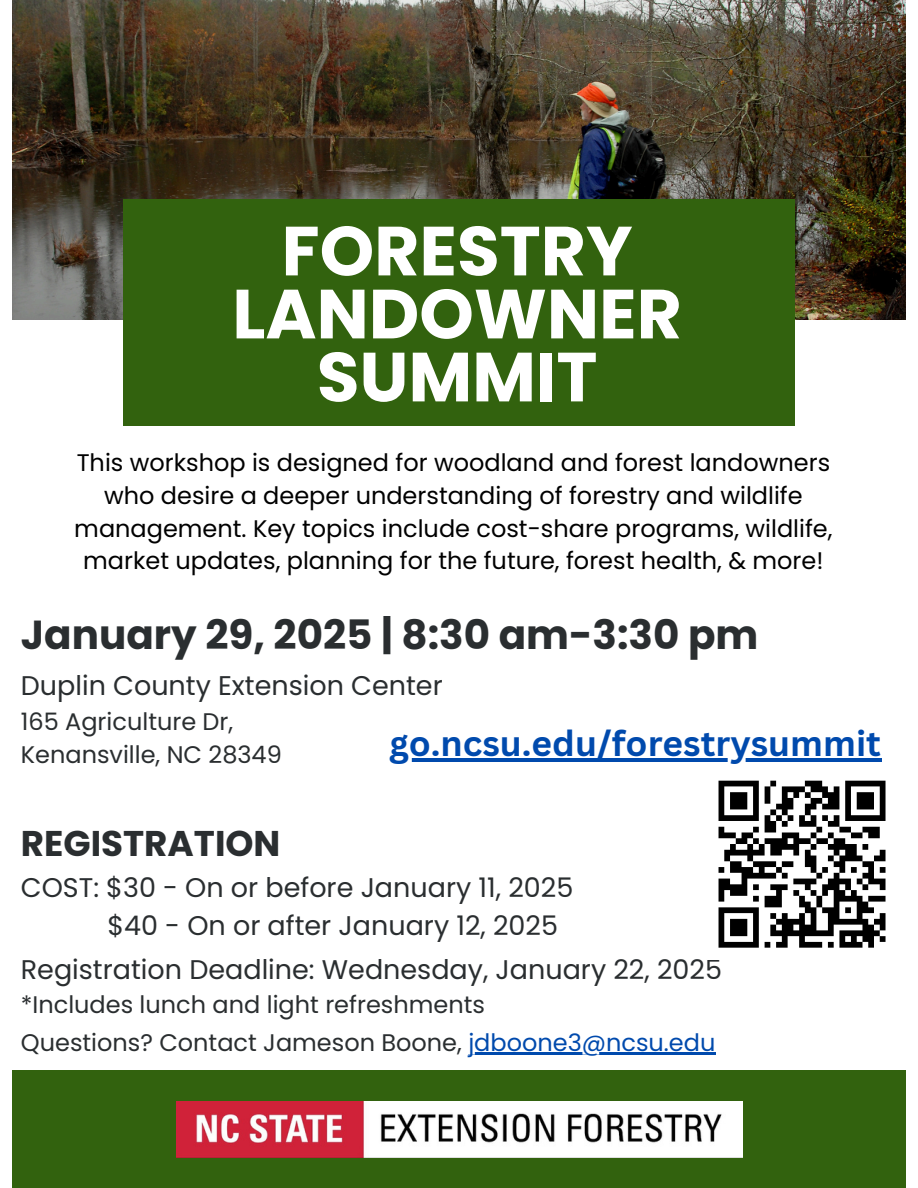
<style>
.page{position:relative;width:918px;height:1188px;background:#fff}
.page>*{position:absolute;margin:0;border:0;box-sizing:border-box;transform-origin:0 0}
.t1{font:700 69.45px/63px "Poppins";color:#fff;text-align:center}
.t2{font:700 40.5px "Poppins";color:#2a2e30}
.t3{font:700 35.7px "Poppins";color:#2a2e30}
.t4{font:700 35.25px "Canva Sans";color:#004aad}
.t5{font:27px/37.8px "Poppins";color:#2a2e30}
.t6{font:24px/32.7px "Poppins";color:#000;text-align:center}
.t7{font:24px/37.5px "Poppins";color:#2a2e30}
.s1{color:#004aad}
</style>
<div class="page">
<img style="left:12px;top:0;width:894px;height:320px">
<div style="left:12px;top:1071px;width:894px;height:117px;background:#32620e"></div>
<div style="left:123px;top:200px;width:672px;height:226px;background:#32620e"></div>
<hr style="left:468px;top:1052px;width:247px;height:2px;background:#004aad">
<svg style="left:718px;top:780px;width:168px;height:168px"></svg>
<img style="left:176px;top:1101px;width:566px;height:56px">
<hr style="left:389px;top:758px;width:492px;height:3px;background:#004aad">
<p class="t1" style="left:232px;top:220px;width:451px">FORESTRY<br>LANDOWNER<br>SUMMIT</p>
<h2 class="t6" style="left:74px;top:447px;width:760px">This workshop is designed for woodland and forest landowners who desire a deeper understanding of forestry and wildlife management. Key topics include cost-share programs, wildlife, market updates, planning for the future, forest health, &amp; more!</h2>
<h1 class="t2" style="left:21px;top:606px;width:739px">January 29, 2025 | 8:30 am-3:30 pm</h1>
<p class="t5" style="left:21px;top:666px;width:423px">Duplin County Extension Center</p>
<p class="t7" style="left:21px;top:704px;width:263px;line-height:33.6px">165 Agriculture Dr,<br>Kenansville, NC 28349</p>
<h4 class="t4" style="left:389px;top:718px;width:493px">go.ncsu.edu/forestrysummit</h4>
<h3 class="t3" style="left:21px;top:819px;width:261px">REGISTRATION</h3>
<p class="t5" style="left:107px;top:869px;width:467px;text-indent:-86px">COST: $30 - On or before January 11, 2025 $40 - On or after January 12, 2025</p>
<p class="t5" style="left:21px;top:950px;width:703px">Registration Deadline: Wednesday, January 22, 2025</p>
<p class="t7" style="left:21px;top:986px;width:696px">*Includes lunch and light refreshments<br>Questions? Contact Jameson Boone, <span class="s1">jdboone3@ncsu.edu</span></p>
</div>
